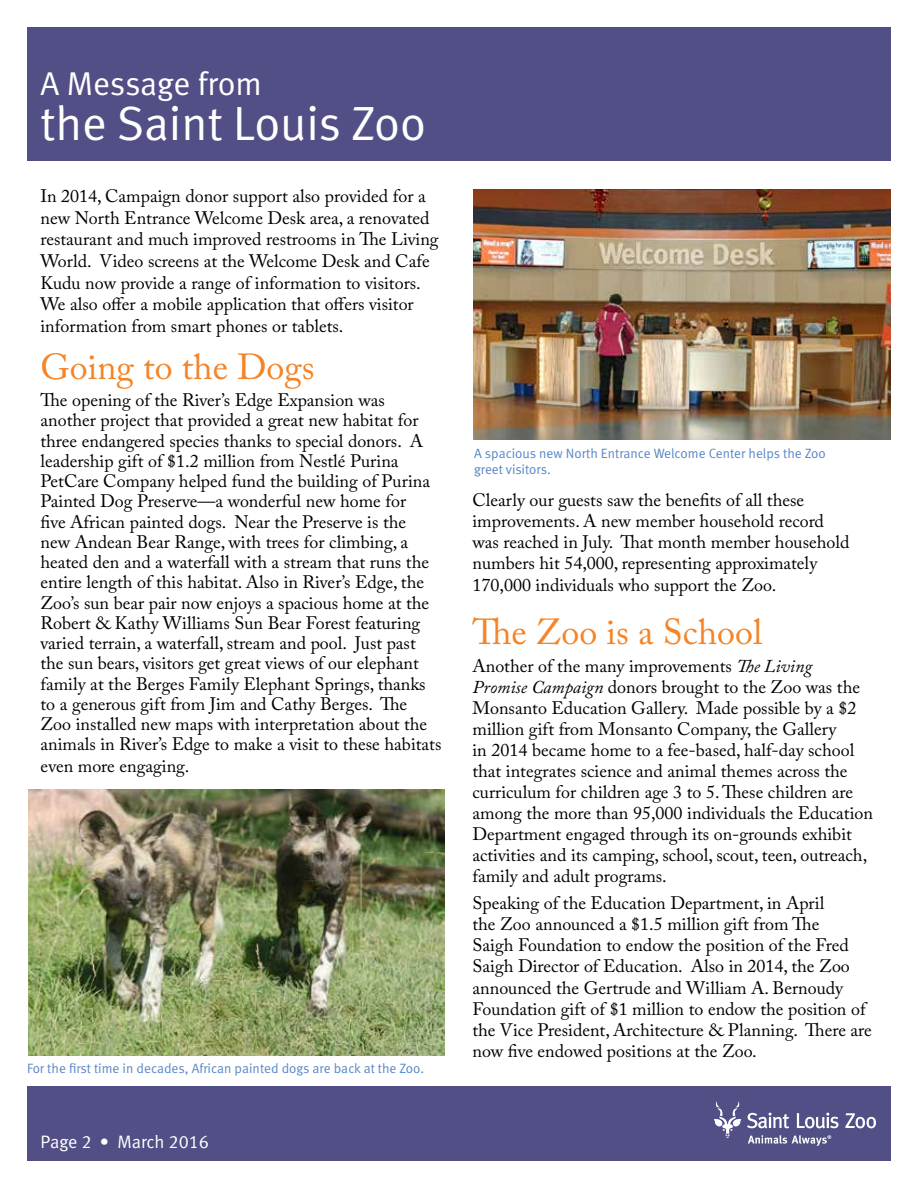
<style>
.page{position:relative;width:918px;height:1188px;background:#fff}
.page>*{position:absolute;margin:0;border:0;box-sizing:border-box;transform-origin:0 0}
.t1{font:48px "Meta Normal LF";color:#fff}
.t2{font:36px "Adobe Caslon Pro";color:#f58426}
.t3{font:33px "Meta Normal LF";letter-spacing:-.005em;color:#fff}
.t4{font:18px/20.4px "Adobe Caslon Pro";color:#000}
.t5{font:18px "Meta Normal LF";color:#fff}
.t6{font:13.5px/16.2px "Meta Normal LF";color:#5a87c6}
.s1{font-style:italic}
</style>
<div class="page">
<div style="left:27px;top:27px;width:864px;height:133px;background:#524e86"></div>
<div style="left:27px;top:1086px;width:864px;height:75px;background:#524e86"></div>
<svg style="left:747px;top:1113px;width:42px;height:15px"></svg>
<svg style="left:797px;top:1113px;width:42px;height:16px"></svg>
<svg style="left:845px;top:1113px;width:31px;height:15px"></svg>
<svg style="left:714px;top:1101px;width:27px;height:37px"></svg>
<svg style="left:748px;top:1135px;width:83px;height:11px"></svg>
<img style="left:473px;top:189px;width:418px;height:251px">
<img style="left:29px;top:789px;width:416px;height:266px">
<h3 class="t3" style="left:40px;top:64px;width:223px">A Message from</h3>
<h1 class="t1" style="left:40px;top:96px;width:387px">the Saint Louis Zoo</h1>
<p class="t4" style="left:40px;top:185px;width:400px;line-height:21.6px">In 2014, Campaign donor support also provided for a new North Entrance Welcome Desk area, a renovated restaurant and much improved restrooms in The Living World. Video screens at the Welcome Desk and Cafe Kudu now provide a range of information to visitors.<br>We also offer a mobile application that offers visitor information from smart phones or tablets.</p>
<h2 class="t2" style="left:40px;top:346px;width:276px">Going to the Dogs</h2>
<p class="t4" style="left:40px;top:390px;width:402px">The opening of the River’s Edge Expansion was another project that provided a great new habitat for three endangered species thanks to special donors. A leadership gift of $1.2 million from Nestlé Purina PetCare Company helped fund the building of Purina Painted Dog Preserve—a wonderful new home for<br>five African painted dogs. Near the Preserve is the<br>new Andean Bear Range, with trees for climbing, a heated den and a waterfall with a stream that runs the entire length of this habitat. Also in River’s Edge, the Zoo’s sun bear pair now enjoys a spacious home at the Robert &amp; Kathy Williams Sun Bear Forest featuring varied terrain, a waterfall, stream and pool. Just past the sun bears, visitors get great views of our elephant family at the Berges Family Elephant Springs, thanks to a generous gift from Jim and Cathy Berges. The Zoo installed new maps with interpretation about the animals in River’s Edge to make a visit to these habitats even more engaging.</p>
<p class="t6" style="left:27px;top:1060px;width:399px">For the first time in decades, African painted dogs are back at the Zoo.</p>
<p class="t5" style="left:40px;top:1131px;width:170px">Page 2 • March 2016</p>
<p class="t6" style="left:474px;top:445px;width:353px">A spacious new North Entrance Welcome Center helps the Zoo greet visitors.</p>
<p class="t4" style="left:472px;top:489px;width:378px;line-height:21.1px">Clearly our guests saw the benefits of all these improvements. A new member household record was reached in July. That month member household numbers hit 54,000, representing approximately 170,000 individuals who support the Zoo.</p>
<h2 class="t2" style="left:472px;top:610px;width:291px">The Zoo is a School</h2>
<p class="t4" style="left:472px;top:655px;width:402px;line-height:21px">Another of the many improvements <span class="s1">The Living<br>Promise Campaign</span> donors brought to the Zoo was the Monsanto Education Gallery. Made possible by a $2 million gift from Monsanto Company, the Gallery<br>in 2014 became home to a fee-based, half-day school that integrates science and animal themes across the curriculum for children age 3 to 5. These children are among the more than 95,000 individuals the Education Department engaged through its on-grounds exhibit activities and its camping, school, scout, teen, outreach, family and adult programs.</p>
<p class="t4" style="left:472px;top:893px;width:401px;line-height:21px">Speaking of the Education Department, in April<br>the Zoo announced a $1.5 million gift from The<br>Saigh Foundation to endow the position of the Fred Saigh Director of Education. Also in 2014, the Zoo announced the Gertrude and William A. Bernoudy Foundation gift of $1 million to endow the position of the Vice President, Architecture &amp; Planning. There are now five endowed positions at the Zoo.</p>
</div>
